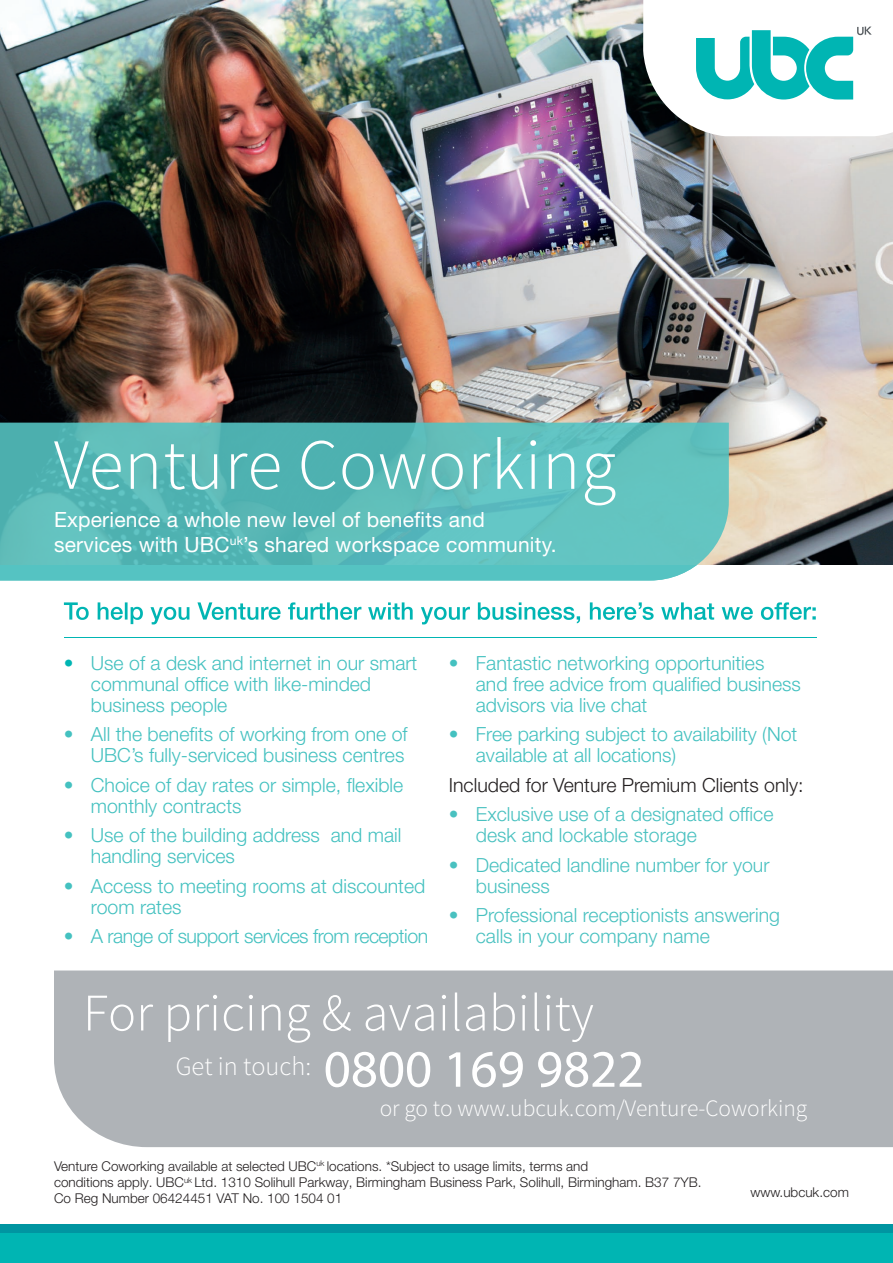
<style>
.page{position:relative;width:893px;height:1263px;background:#fff}
.page>*{position:absolute;margin:0;border:0;box-sizing:border-box;transform-origin:0 0}
.t1{font:300 72px "Source Sans Pro";letter-spacing:.01em;color:#fff}
.t2{font:300 52.8px "Source Sans Pro";color:#fff}
.t3{font:300 26.4px "Source Sans Pro";color:#fff}
.t4{font:300 23.55px "Source Sans Pro";color:#fff}
.t5{font:21px "Helvetica Neue LT Pro";letter-spacing:.01em;color:#fff}
.t6{font:300 19.5px/21px "Helvetica Neue LT Pro";color:#44c1c0}
.t7{font:300 19.5px/21px "Helvetica Neue LT Pro";color:#49c1c0}
.t8{font:300 19.5px "Helvetica Neue LT Pro";letter-spacing:-.025em;color:#44c1c0}
.t9{font:300 19.5px "Helvetica Neue LT Pro";color:#231f20}
.t10{font:300 13.5px "Helvetica Neue LT Pro";color:#231f20}
.s1{color:#00b5b3}
.s2{font-family:"Myriad Pro";font-weight:400;font-size:52.8px}
</style>
<div class="page">
<img style="left:0;top:0;width:893px;height:565px">
<div style="left:54px;top:970px;width:839px;height:177px;background:#afb3b7"></div>
<div style="left:0;top:1232px;width:893px;height:31px;background:#00b5b3"></div>
<div style="left:0;top:1225px;width:893px;height:8px;background:#0095a1"></div>
<svg style="left:64px;top:602px;width:752px;height:22px"></svg>
<hr style="left:64px;top:637px;width:752px;height:1px;background:#00b5b3">
<svg style="left:0;top:423px;width:729px;height:157px;background:#5cbcba"></svg>
<svg style="left:643px;top:0;width:250px;height:136px"></svg>
<p class="t1" style="left:54px;top:421px;width:564px">Venture Coworking</p>
<p class="t5" style="left:54px;top:507px;width:432px">Experience a whole new level of benefits and</p>
<p class="t5" style="left:54px;top:532px;width:504px">services with UBC<sup>uk</sup>’s shared workspace community.</p>
<p class="t6" style="left:91px;top:652px;width:328px;text-indent:-27px"><span class="s1">•</span> Use of a desk and internet in our smart communal office with like-minded business people</p>
<p class="t6" style="left:64px;top:723px;width:345px;text-align:right">• All the benefits of working from one of<br>UBC’s fully-serviced business centres</p>
<p class="t6" style="left:91px;top:774px;width:314px;text-indent:-27px">• Choice of day rates or simple, flexible monthly contracts</p>
<p class="t6" style="left:91px;top:824px;width:312px;text-indent:-27px">• Use of the building address and mail handling services</p>
<p class="t6" style="left:91px;top:875px;width:336px;text-indent:-27px">• Access to meeting rooms at discounted room rates</p>
<p class="t8" style="left:64px;top:924px;width:366px">• A range of support services from reception</p>
<p class="t6" style="left:476px;top:652px;width:327px;text-indent:-27px">• Fantastic networking opportunities and free advice from qualified business advisors via live chat</p>
<p class="t6" style="left:476px;top:723px;width:323px;text-indent:-27px">• Free parking subject to availability (Not available at all locations)</p>
<p class="t9" style="left:449px;top:773px;width:356px">Included for Venture Premium Clients only:</p>
<p class="t7" style="left:476px;top:803px;width:299px;text-indent:-27px">• Exclusive use of a designated office desk and lockable storage</p>
<p class="t7" style="left:476px;top:854px;width:295px;text-indent:-27px">• Dedicated landline number for your business</p>
<p class="t7" style="left:476px;top:904px;width:306px;text-indent:-27px">• Professional receptionists answering calls in your company name</p>
<h2 class="t2" style="left:83px;top:981px;width:512px">For pricing &amp; availability</h2>
<h3 class="t3" style="left:176px;top:1050px;width:470px">Get in touch: <span class="s2">0800 169 9822</span></h3>
<p class="t4" style="left:380px;top:1093px;width:429px">or go to www.ubcuk.com/Venture-Coworking</p>
<p class="t10" style="left:54px;top:1158px;width:536px">Venture Coworking available at selected UBC<sup>uk</sup> locations. *Subject to usage limits, terms and</p>
<p class="t10" style="left:54px;top:1174px;width:649px">conditions apply. UBC<sup>uk</sup> Ltd. 1310 Solihull Parkway, Birmingham Business Park, Solihull, Birmingham. B37 7YB.</p>
<p class="t10" style="left:54px;top:1190px;width:290px">Co Reg Number 06424451 VAT No. 100 1504 01</p>
<p class="t10" style="left:750px;top:1184px;width:100px">www.ubcuk.com</p>
</div>
